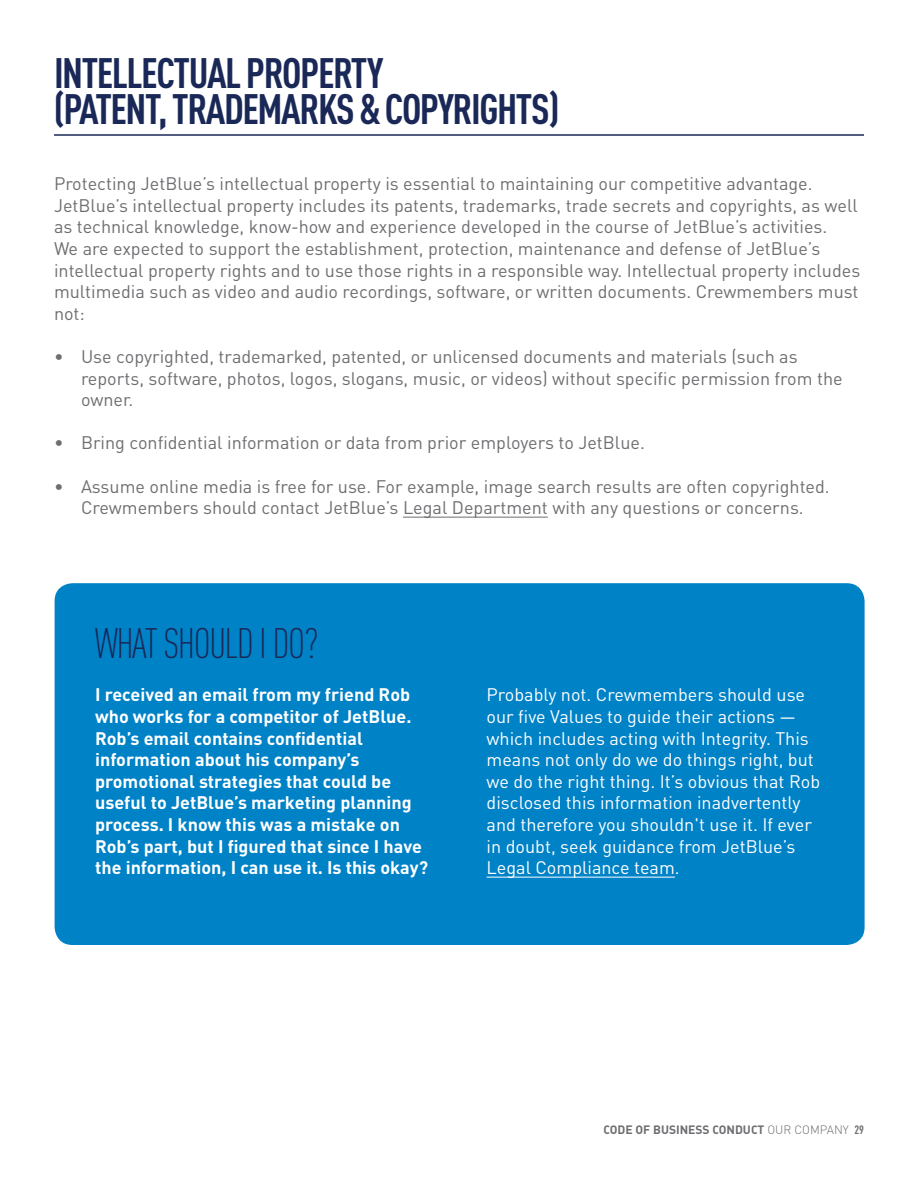
<style>
.page{position:relative;width:918px;height:1188px;background:#fff}
.page>*{position:absolute;margin:0;border:0;box-sizing:border-box;transform-origin:0 0}
.t1{font:700 42px/36px "DIN Cond";letter-spacing:-.035em;color:#1a2857}
.t2{font:300 42px "DIN Cond";letter-spacing:-.035em;color:#1a2857}
.t3{font:18px/21.6px "DIN";color:#6d6e71}
.t4{font:18px/21.6px "DIN";color:#fff}
.t5{font:700 18px/21.6px "DIN";color:#fff}
.t6{font:700 12px "DIN";color:#6d6e71}
.s1{font-weight:300}
.s2{font-family:"DIN Cond"}
</style>
<div class="page">
<div style="left:55px;top:583px;width:810px;height:362px;background:#0082c7;border-radius:18px"></div>
<hr style="left:487px;top:877px;width:188px;height:1px;background:#fff">
<hr style="left:54px;top:134px;width:810px;height:2px;background:#1a2857">
<hr style="left:403px;top:517px;width:145px;height:1px;background:#6d6e71">
<h1 class="t1" style="left:54px;top:54px;width:507px">INTELLECTUAL PROPERTY<br>(PATENT, TRADEMARKS &amp; COPYRIGHTS)</h1>
<p class="t3" style="left:54px;top:173px;width:808px">Protecting JetBlue’s intellectual property is essential to maintaining our competitive advantage.<br>JetBlue’s intellectual property includes its patents, trademarks, trade secrets and copyrights, as well as technical knowledge, know-how and experience developed in the course of JetBlue’s activities.<br>We are expected to support the establishment, protection, maintenance and defense of JetBlue’s intellectual property rights and to use those rights in a responsible way. Intellectual property includes multimedia such as video and audio recordings, software, or written documents. Crewmembers must not:</p>
<p class="t3" style="left:81px;top:345px;width:763px;text-indent:-27px">• Use copyrighted, trademarked, patented, or unlicensed documents and materials (such as reports, software, photos, logos, slogans, music, or videos) without specific permission from the owner.</p>
<p class="t3" style="left:54px;top:432px;width:592px">• Bring confidential information or data from prior employers to JetBlue.</p>
<p class="t3" style="left:54px;top:475px;width:777px;text-align:center">• Assume online media is free for use. For example, image search results are often copyrighted.<br>Crewmembers should contact JetBlue’s Legal Department with any questions or concerns.</p>
<h1 class="t2" style="left:95px;top:619px;width:225px">WHAT SHOULD I DO?</h1>
<p class="t5" style="left:95px;top:683px;width:335px">I received an email from my friend Rob who works for a competitor of JetBlue.<br>Rob’s email contains confidential information about his company’s promotional strategies that could be useful to JetBlue’s marketing planning process. I know this was a mistake on Rob’s part, but I figured that since I have the information, I can use it. Is this okay?</p>
<p class="t4" style="left:487px;top:684px;width:335px">Probably not. Crewmembers should use our five Values to guide their actions — which includes acting with Integrity. This means not only do we do things right, but we do the right thing. It’s obvious that Rob disclosed this information inadvertently and therefore you shouldn't use it. If ever in doubt, seek guidance from JetBlue’s Legal Compliance team.</p>
<p class="t6" style="left:603px;top:1122px;width:262px">CODE OF BUSINESS CONDUCT <span class="s1">OUR COMPANY</span> <span class="s2">29</span></p>
</div>
